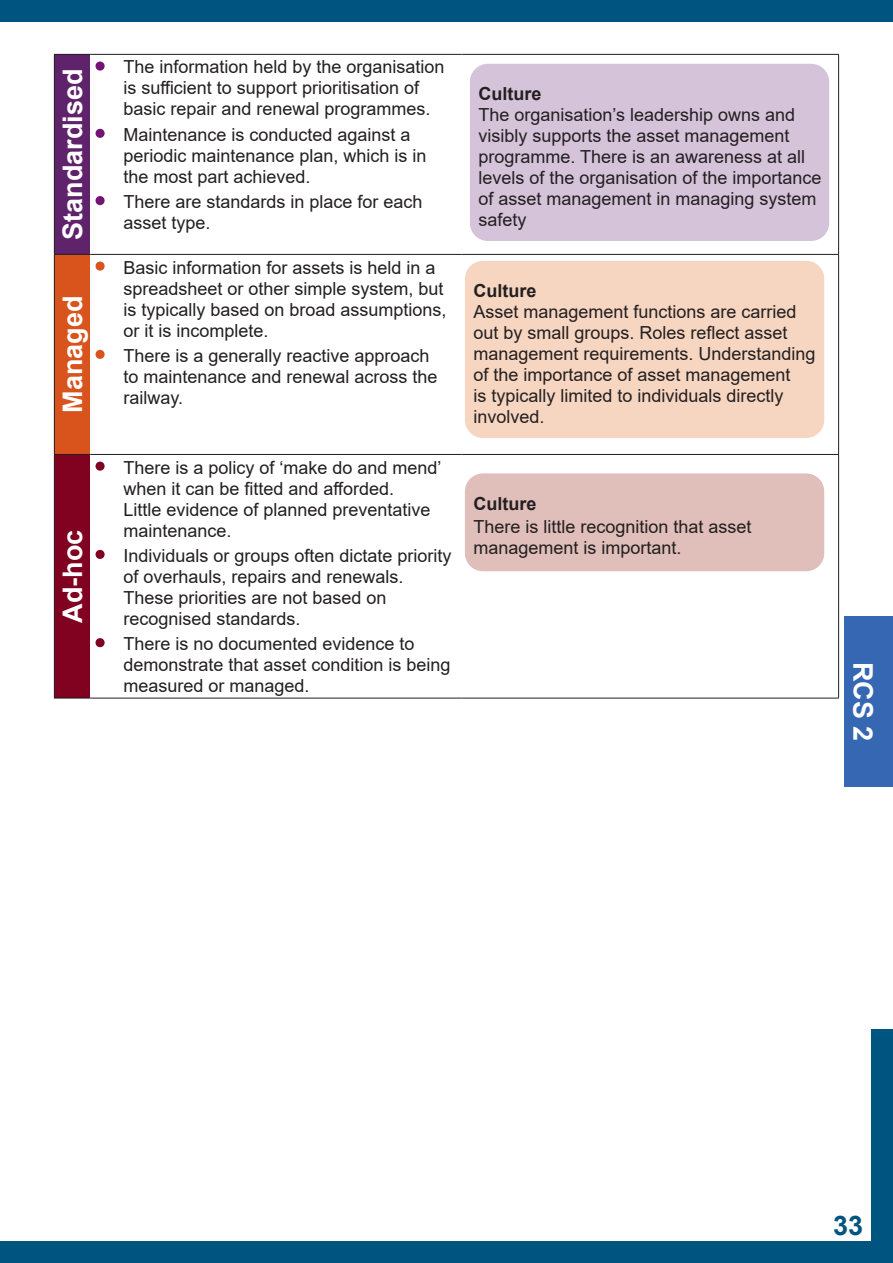
<style>
.page{position:relative;width:893px;height:1263px;background:#fff}
.page>*{position:absolute;margin:0;border:0;box-sizing:border-box;transform-origin:0 0}
.t1{font:700 27px "Arial";color:#fff}
.t2{font:700 27px "Arial";color:#005480}
.Criteria_paragraph_A{font:18px/21px "Arial";color:#231f20}
.Criteria_paragraph_A-2{font:700 18px "Arial";color:#231f20}
.s1{font-weight:700;font-size:21px;color:#731372}
.s2{font-weight:700;font-size:21px;color:#d9531c}
.s3{font-weight:700;font-size:21px;color:#800120}
.s4{font-weight:700}
</style>
<div class="page">
<div style="left:54px;top:54px;width:36px;height:200px;background:#5e236a"></div>
<div style="left:54px;top:254px;width:36px;height:200px;background:#d9531c"></div>
<div style="left:54px;top:454px;width:36px;height:244px;background:#800120"></div>
<hr style="left:54px;top:54px;width:36px;height:1px;background:#231f20">
<hr style="left:54px;top:55px;width:1px;height:199px;background:#231f20">
<hr style="left:90px;top:54px;width:371px;height:1px;background:#231f20">
<hr style="left:461px;top:54px;width:378px;height:1px;background:#231f20">
<hr style="left:838px;top:55px;width:1px;height:199px;background:#231f20">
<hr style="left:54px;top:254px;width:36px;height:1px;background:#231f20">
<hr style="left:54px;top:255px;width:1px;height:199px;background:#231f20">
<hr style="left:90px;top:254px;width:371px;height:1px;background:#231f20">
<hr style="left:461px;top:254px;width:378px;height:1px;background:#231f20">
<hr style="left:838px;top:255px;width:1px;height:199px;background:#231f20">
<hr style="left:54px;top:454px;width:36px;height:1px;background:#231f20">
<hr style="left:54px;top:455px;width:1px;height:243px;background:#231f20">
<hr style="left:90px;top:454px;width:371px;height:1px;background:#231f20">
<hr style="left:461px;top:454px;width:378px;height:1px;background:#231f20">
<hr style="left:838px;top:455px;width:1px;height:243px;background:#231f20">
<hr style="left:54px;top:698px;width:36px;height:1px;background:#231f20">
<hr style="left:90px;top:698px;width:371px;height:1px;background:#231f20">
<hr style="left:461px;top:698px;width:378px;height:1px;background:#231f20">
<div style="left:465px;top:261px;width:359px;height:177px;background:#f7d6c1;border-radius:18px"></div>
<div style="left:465px;top:473px;width:359px;height:98px;background:#e0beb9;border-radius:18px"></div>
<div style="left:0;top:0;width:893px;height:21px;background:#005480"></div>
<div style="left:0;top:1242px;width:893px;height:21px;background:#005480"></div>
<div style="left:872px;top:1029px;width:21px;height:213px;background:#005480"></div>
<div style="left:470px;top:64px;width:359px;height:177px;background:#d5c3da;border-radius:18px"></div>
<div style="left:844px;top:617px;width:49px;height:170px;background:#3567b2"></div>
<p class="t1" style="left:54px;top:240px;width:173px;rotate:-90deg">Standardised</p>
<p class="Criteria_paragraph_A" style="left:123px;top:57px;width:323px;text-indent:-27px"><span class="s1">•</span> The information held by the organisation is sufficient to support prioritisation of basic repair and renewal programmes.</p>
<p class="Criteria_paragraph_A" style="left:123px;top:124px;width:305px;text-indent:-27px"><span class="s1">•</span> Maintenance is conducted against a periodic maintenance plan, which is in the most part achieved.</p>
<p class="Criteria_paragraph_A" style="left:123px;top:191px;width:301px;text-indent:-27px"><span class="s1">•</span> There are standards in place for each asset type.</p>
<p class="t1" style="left:54px;top:413px;width:119px;rotate:-90deg">Managed</p>
<p class="Criteria_paragraph_A" style="left:123px;top:257px;width:325px;text-indent:-27px"><span class="s2">•</span> Basic information for assets is held in a spreadsheet or other simple system, but is typically based on broad assumptions, or it is incomplete.</p>
<p class="Criteria_paragraph_A" style="left:123px;top:345px;width:316px;text-indent:-27px"><span class="s2">•</span> There is a generally reactive approach to maintenance and renewal across the railway.</p>
<p class="t1" style="left:54px;top:623px;width:94px;rotate:-90deg">Ad-hoc</p>
<p class="Criteria_paragraph_A" style="left:123px;top:457px;width:320px;text-indent:-27px"><span class="s3">•</span> There is a policy of ‘make do and mend’ when it can be fitted and afforded.<br>Little evidence of planned preventative maintenance.</p>
<p class="Criteria_paragraph_A" style="left:123px;top:545px;width:330px;text-indent:-27px"><span class="s3">•</span> Individuals or groups often dictate priority of overhauls, repairs and renewals.<br>These priorities are not based on recognised standards.</p>
<p class="Criteria_paragraph_A" style="left:123px;top:633px;width:329px;text-indent:-27px"><span class="s3">•</span> There is no documented evidence to demonstrate that asset condition is being measured or managed.</p>
<p class="Criteria_paragraph_A" style="left:478px;top:83px;width:345px"><span class="s4">Culture<br></span>The organisation’s leadership owns and visibly supports the asset management programme. There is an awareness at all levels of the organisation of the importance of asset management in managing system safety</p>
<p class="Criteria_paragraph_A" style="left:473px;top:280px;width:344px"><span class="s4">Culture<br></span>Asset management functions are carried out by small groups. Roles reflect asset management requirements. Understanding of the importance of asset management<br>is typically limited to individuals directly involved.</p>
<p class="Criteria_paragraph_A-2" style="left:473px;top:491px;width:64px">Culture</p>
<p class="Criteria_paragraph_A" style="left:473px;top:516px;width:280px">There is little recognition that asset management is important.</p>
<p class="t1" style="left:882px;top:662px;width:81px;rotate:90deg">RCS 2</p>
<p class="t2" style="left:833px;top:1206px;width:32px">33</p>
</div>
